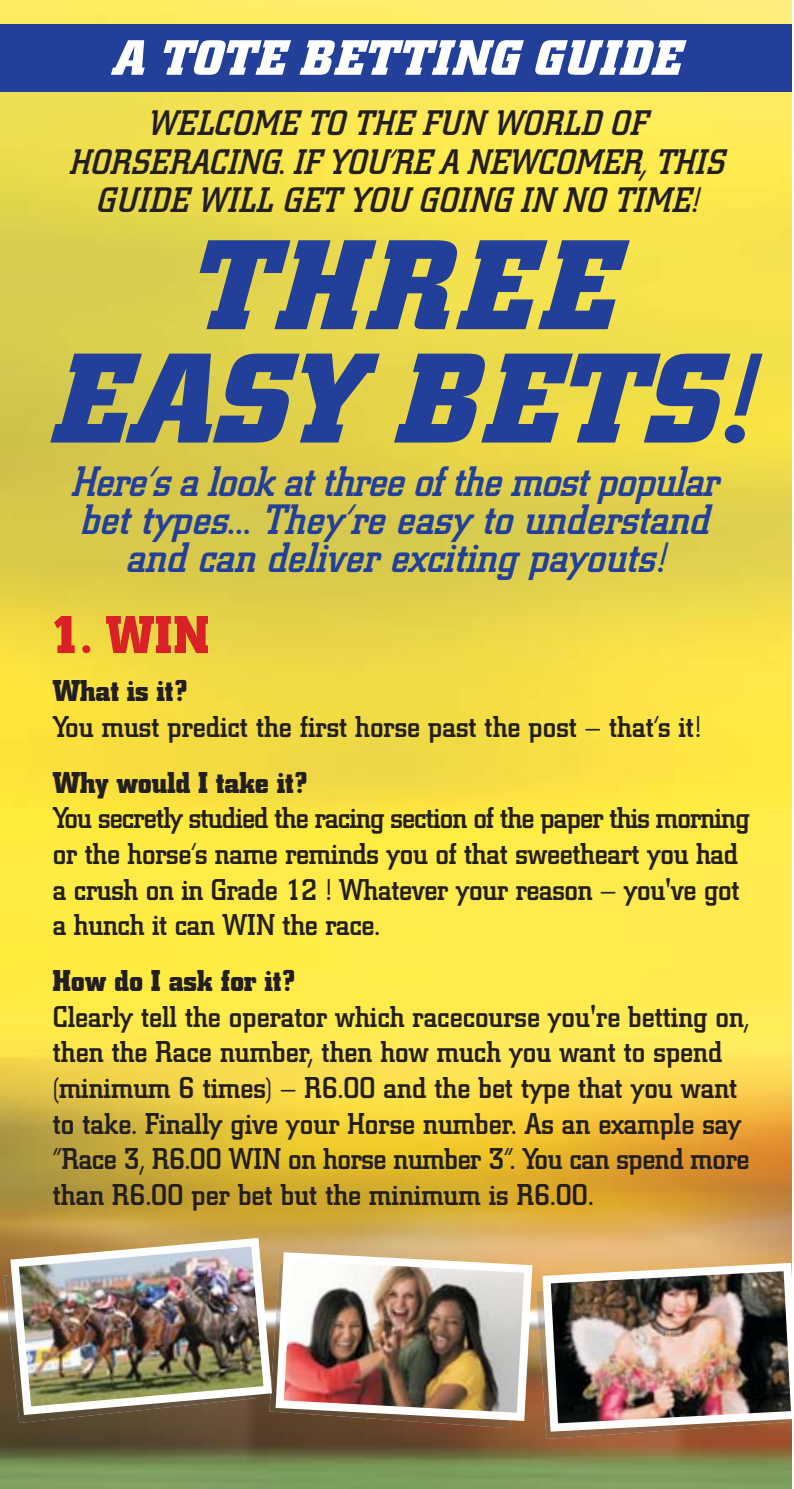
<style>
.page{position:relative;width:794px;height:1489px;background:#fff}
.page>*{position:absolute;margin:0;border:0;box-sizing:border-box;transform-origin:0 0}
.t1{font:italic 700 126px/113.4px "City";letter-spacing:.02em;color:#223f9a;text-align:center;scale:1.08 1}
.t2{font:700 52.5px "City";color:#da2128}
.t3{font:italic 700 49px "City";letter-spacing:.02em;color:#fff;scale:1.08 1}
.t4{font:italic 500 42px/37.8px "City";color:#223f9a;text-align:center}
.t5{font:italic 500 35px/38.5px "City";letter-spacing:.03em;color:#231f20;text-align:center}
.t6{font:500 29.75px/35.7px "City";color:#231f20}
.t7{font:700 29.75px "City";color:#231f20}
</style>
<div class="page">
<img style="left:0;top:1px;width:791px;height:1486px">
<img style="left:4px;top:1242px;width:787px;height:196px">
<img style="left:6px;top:1233px;width:270px;height:186px">
<div style="left:0;top:24px;width:791px;height:68px;background:#223f9a"></div>
<h3 class="t3" style="left:112px;top:30px;width:528px">A TOTE BETTING GUIDE</h3>
<p class="t5" style="left:70px;top:104px;width:656px">WELCOME TO THE FUN WORLD OF<br>HORSERACING. IF YOU’RE A NEWCOMER, THIS<br>GUIDE WILL GET YOU GOING IN NO TIME!</p>
<h1 class="t1" style="left:49px;top:231px;width:650px">THREE<br>EASY BETS!</h1>
<h3 class="t4" style="left:71px;top:463px;width:648px">Here’s a look at three of the most popular bet types... They’re easy to understand and can deliver exciting payouts!</h3>
<h2 class="t2" style="left:50px;top:605px;width:160px">1. WIN</h2>
<p class="t7" style="left:53px;top:674px;width:136px">What is it?</p>
<p class="t6" style="left:53px;top:709px;width:649px">You must predict the first horse past the post – that’s it!</p>
<p class="t7" style="left:53px;top:765px;width:256px">Why would I take it?</p>
<p class="t6" style="left:53px;top:800px;width:698px">You secretly studied the racing section of the paper this morning or the horse’s name reminds you of that sweetheart you had a crush on in Grade 12 ! Whatever your reason – you've got a hunch it can WIN the race.</p>
<p class="t7" style="left:53px;top:963px;width:244px">How do I ask for it?</p>
<p class="t6" style="left:53px;top:999px;width:698px">Clearly tell the operator which racecourse you're betting on, then the Race number, then how much you want to spend (minimum 6 times) – R6.00 and the bet type that you want to take. Finally give your Horse number. As an example say “Race 3, R6.00 WIN on horse number 3”. You can spend more than R6.00 per bet but the minimum is R6.00.</p>
</div>
